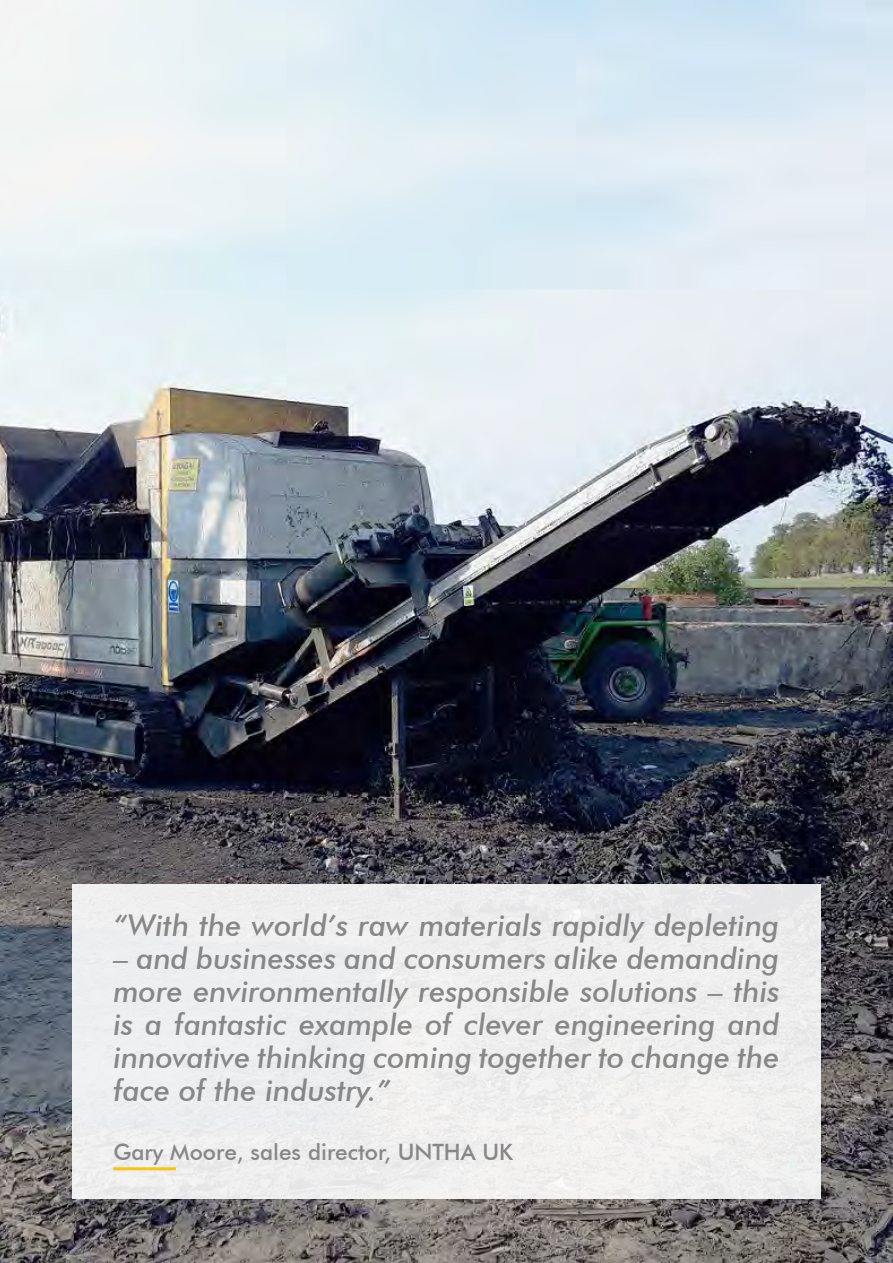
<style>
.page{position:relative;width:893px;height:1263px;background:#fff}
.page>*{position:absolute;margin:0;border:0;box-sizing:border-box;transform-origin:0 0}
.t1{font:italic 500 30px/33px "Futura BT";color:#878787;text-align:justify}
.t2{font:500 22.5px "Futura BT";color:#878787}
.t3{font:500 18px "Futura BT";color:#878787}
</style>
<div class="page">
<img style="left:0;top:0;width:893px;height:1263px">
<div style="left:72px;top:884px;width:749px;height:315px;background:#eeeeef"></div>
<hr style="left:113px;top:1167px;width:63px;height:3px;background:#fac30e">
<p class="t1" style="left:113px;top:909px;width:668px">“With the world’s raw materials rapidly depleting</p>
<p class="t1" style="left:113px;top:942px;width:668px">– and businesses and consumers alike demanding more environmentally responsible solutions – this is a fantastic example of clever engineering and innovative thinking coming together to change the face of the industry.”</p>
<p class="t2" style="left:113px;top:1138px;width:401px">Gary Moore, sales director, UNTHA UK</p>
<p class="t3" style="left:813px;top:1204px;width:12px">8</p>
</div>
